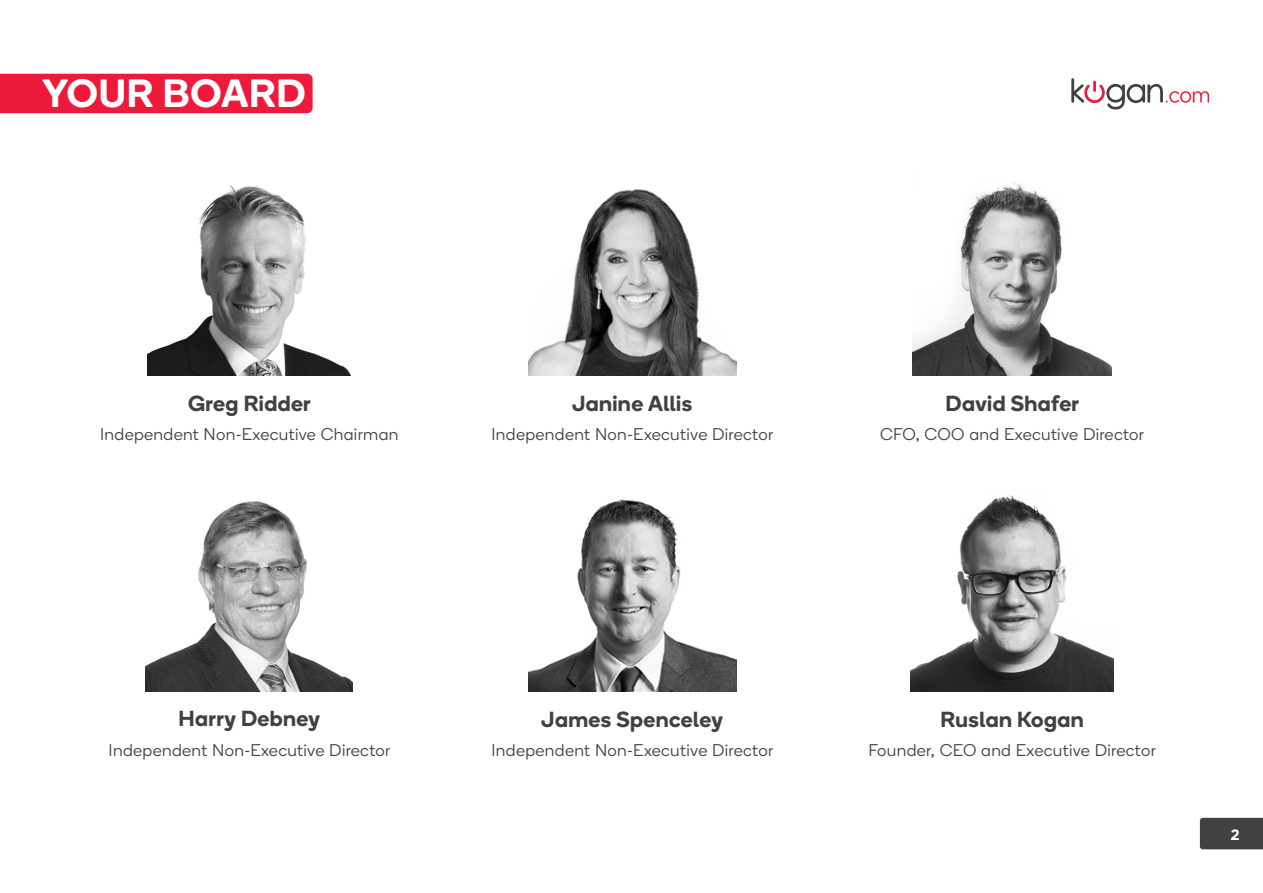
<style>
.page{position:relative;width:1263px;height:893px;background:#fff}
.page>*{position:absolute;margin:0;border:0;box-sizing:border-box;transform-origin:0 0}
.t1{font:600 39.45px "Boing";letter-spacing:.02em;color:#fff}
.t2{font:600 21.9px "Boing";letter-spacing:.02em;color:#414042}
.t3{font:300 16.95px "Boing";letter-spacing:.02em;color:#414042}
.t4{font:700 15px "Gotham";color:#fff}
</style>
<div class="page">
<div style="left:0;top:74px;width:313px;height:39px;background:#ed1a3b"></div>
<div style="left:1200px;top:818px;width:63px;height:31px;background:#414042"></div>
<svg style="left:1071px;top:78px;width:138px;height:32px"></svg>
<img style="left:148px;top:185px;width:202px;height:190px">
<img style="left:145px;top:501px;width:208px;height:190px">
<img style="left:528px;top:189px;width:208px;height:187px">
<img style="left:528px;top:499px;width:208px;height:192px">
<img style="left:910px;top:495px;width:204px;height:196px">
<img style="left:913px;top:183px;width:198px;height:193px">
<h1 class="t1" style="left:43px;top:66px;width:265px">YOUR BOARD</h1>
<p class="t2" style="left:188px;top:388px;width:124px">Greg Ridder</p>
<p class="t3" style="left:100px;top:424px;width:300px">Independent Non-Executive Chairman</p>
<p class="t2" style="left:572px;top:388px;width:122px">Janine Allis</p>
<p class="t3" style="left:491px;top:424px;width:283px">Independent Non-Executive Director</p>
<p class="t2" style="left:945px;top:388px;width:135px">David Shafer</p>
<p class="t3" style="left:880px;top:424px;width:265px">CFO, COO and Executive Director</p>
<p class="t2" style="left:178px;top:704px;width:143px">Harry Debney</p>
<p class="t3" style="left:109px;top:739px;width:283px">Independent Non-Executive Director</p>
<p class="t2" style="left:541px;top:704px;width:183px">James Spenceley</p>
<p class="t3" style="left:491px;top:739px;width:283px">Independent Non-Executive Director</p>
<p class="t2" style="left:940px;top:704px;width:145px">Ruslan Kogan</p>
<p class="t3" style="left:868px;top:739px;width:289px">Founder, CEO and Executive Director</p>
<p class="t4" style="left:1230px;top:824px;width:11px">2</p>
</div>
